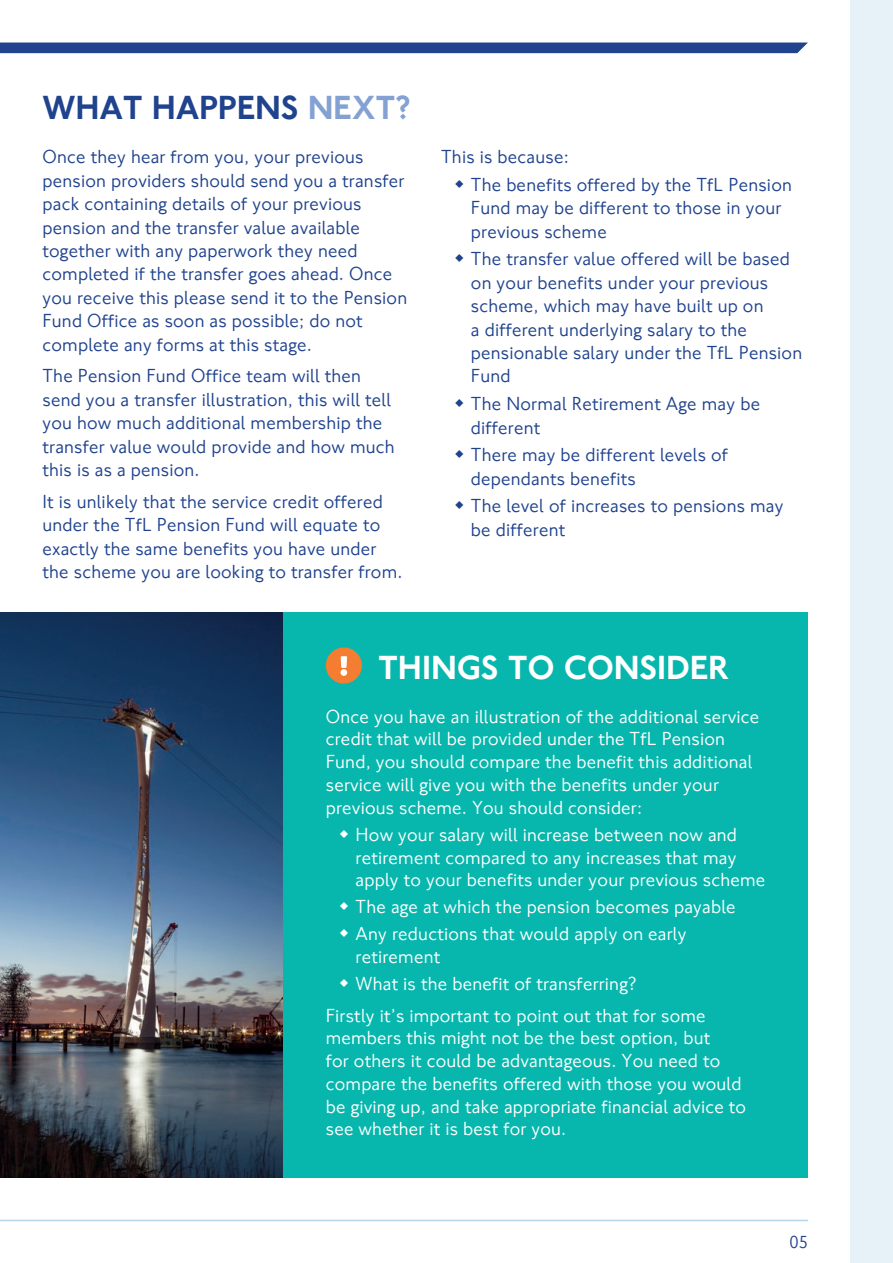
<style>
.page{position:relative;width:893px;height:1263px;background:#fff}
.page>*{position:absolute;margin:0;border:0;box-sizing:border-box;transform-origin:0 0}
.t1{font:500 34.5px "NJ Font";letter-spacing:.01em;color:#20438e}
.t2{font:500 34.5px "NJ Font";letter-spacing:.01em;color:#fff}
.t3{font:19.5px/23.4px "NJ Font";letter-spacing:.01em;color:#20438e}
.t4{font:19.5px/22.8px "NJ Font";letter-spacing:.01em;color:#fff}
.t5{font:18px "NJ Font";color:#20438e}
.s1{color:#84a1d3}
</style>
<div class="page">
<img style="left:0;top:612px;width:283px;height:566px">
<div style="left:850px;top:0;width:43px;height:1263px;background:#e7f2f8"></div>
<hr style="left:0;top:1220px;width:808px;height:1px;background:#b5d5ea">
<div style="left:0;top:43px;width:808px;height:10px;background:#20438e"></div>
<div style="left:283px;top:612px;width:525px;height:566px;background:#07b7ad"></div>
<svg style="left:326px;top:647px;width:36px;height:36px"></svg>
<p class="t1" style="left:43px;top:86px;width:370px">WHAT HAPPENS <span class="s1">NEXT?</span></p>
<p class="t3" style="left:43px;top:146px;width:366px">Once they hear from you, your previous pension providers should send you a transfer pack containing details of your previous pension and the transfer value available together with any paperwork they need completed if the transfer goes ahead. Once you receive this please send it to the Pension Fund Office as soon as possible; do not complete any forms at this stage.</p>
<p class="t3" style="left:43px;top:365px;width:354px">The Pension Fund Office team will then send you a transfer illustration, this will tell you how much additional membership the transfer value would provide and how much this is as a pension.</p>
<p class="t3" style="left:43px;top:490px;width:361px">It is unlikely that the service credit offered under the TfL Pension Fund will equate to exactly the same benefits you have under the scheme you are looking to transfer from.</p>
<p class="t3" style="left:441px;top:146px;width:129px">This is because:</p>
<p class="t3" style="left:471px;top:173px;width:322px">The benefits offered by the TfL Pension<br>Fund may be different to those in your previous scheme</p>
<p class="t3" style="left:471px;top:248px;width:333px">The transfer value offered will be based on your benefits under your previous scheme, which may have built up on<br>a different underlying salary to the pensionable salary under the TfL Pension<br>Fund</p>
<p class="t3" style="left:471px;top:392px;width:291px">The Normal Retirement Age may be different</p>
<p class="t3" style="left:471px;top:444px;width:259px">There may be different levels of dependants benefits</p>
<p class="t3" style="left:471px;top:495px;width:314px">The level of increases to pensions may be different</p>
<p class="t2" style="left:378px;top:646px;width:352px">THINGS TO CONSIDER</p>
<p class="t4" style="left:326px;top:705px;width:435px">Once you have an illustration of the additional service credit that will be provided under the TfL Pension Fund, you should compare the benefit this additional service will give you with the benefits under your previous scheme. You should consider:</p>
<p class="t4" style="left:356px;top:823px;width:411px">How your salary will increase between now and retirement compared to any increases that may apply to your benefits under your previous scheme</p>
<p class="t4" style="left:356px;top:896px;width:382px">The age at which the pension becomes payable</p>
<p class="t4" style="left:356px;top:923px;width:332px">Any reductions that would apply on early retirement</p>
<p class="t4" style="left:356px;top:973px;width:283px">What is the benefit of transferring?</p>
<p class="t4" style="left:326px;top:1004px;width:422px">Firstly it’s important to point out that for some members this might not be the best option, but<br>for others it could be advantageous. You need to compare the benefits offered with those you would be giving up, and take appropriate financial advice to see whether it is best for you.</p>
<p class="t5" style="left:789px;top:1231px;width:20px">05</p>
</div>
